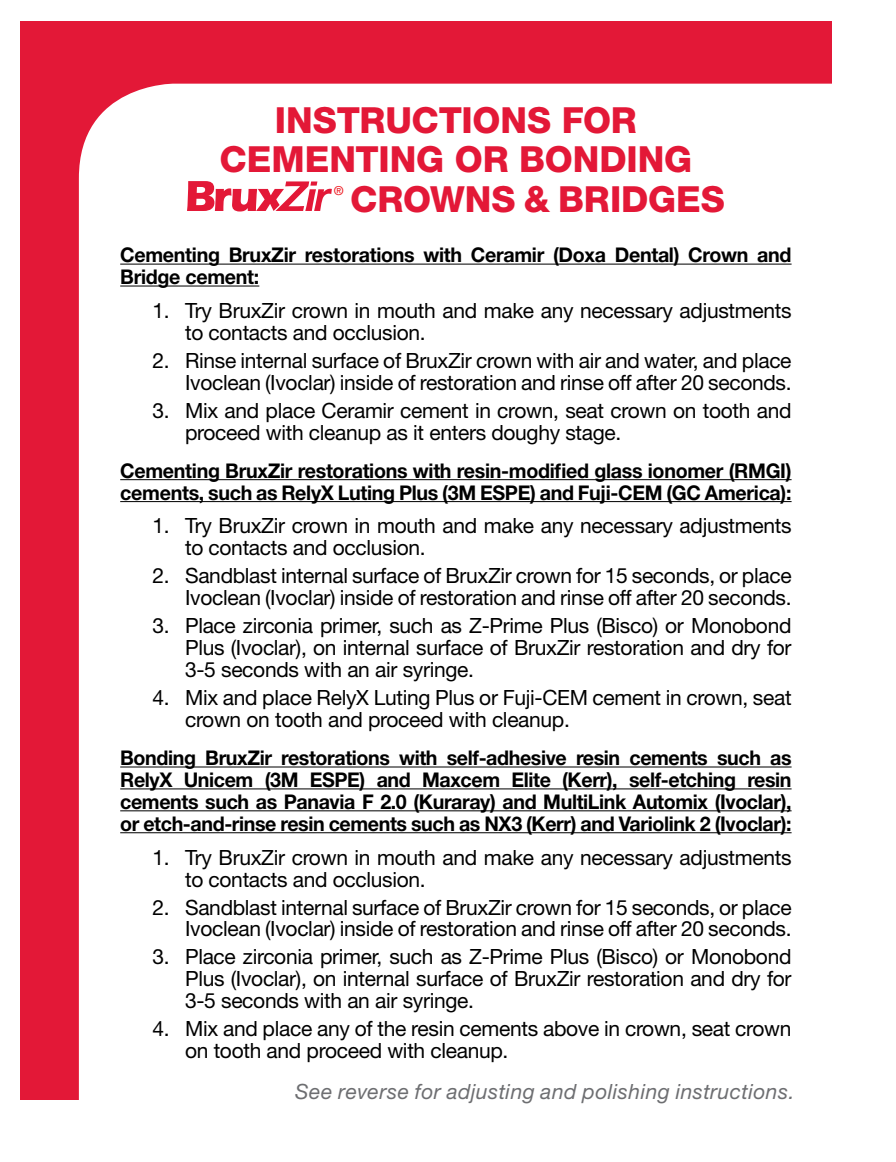
<style>
.page{position:relative;width:896px;height:1162px;background:#fff}
.page>*{position:absolute;margin:0;border:0;box-sizing:border-box;transform-origin:0 0}
.t1{font:800 36px/39px "Helvetica Neue LT Std";letter-spacing:-.005em;color:#e31837;text-align:center}
.t2{font:21px/21.9px "Helvetica Neue LT Std";letter-spacing:-.015em;color:#000}
.t3{font:italic 21px "Helvetica Neue LT Std";letter-spacing:.02em;color:#6d6e71}
.t4{font:700 20.4px/21.9px "Helvetica Neue LT Std";letter-spacing:-.015em;color:#000}
.t5{font:italic 500 12.3px "Helvetica Neue LT Std";color:#ed1d24}
</style>
<div class="page">
<div style="left:20px;top:21px;width:812px;height:1078px;background:#e31837"></div>
<div style="left:79px;top:84px;width:753px;height:1015px;background:#fff"></div>
<hr style="left:120px;top:263px;width:671px;height:1px;background:#000">
<hr style="left:120px;top:285px;width:139px;height:1px;background:#000">
<hr style="left:120px;top:479px;width:671px;height:1px;background:#000">
<hr style="left:120px;top:501px;width:671px;height:1px;background:#000">
<hr style="left:120px;top:766px;width:671px;height:1px;background:#000">
<hr style="left:120px;top:788px;width:671px;height:1px;background:#000">
<hr style="left:120px;top:810px;width:671px;height:1px;background:#000">
<hr style="left:120px;top:832px;width:671px;height:1px;background:#000">
<svg style="left:187px;top:181px;width:145px;height:30px"></svg>
<h1 class="t1" style="left:219px;top:101px;width:474px">INSTRUCTIONS FOR<br>CEMENTING OR BONDING</h1>
<p class="t5" style="left:334px;top:183px;width:11px">®</p>
<h1 class="t1" style="left:350px;top:179px;width:376px">CROWNS &amp; BRIDGES</h1>
<p class="t4" style="left:120px;top:243px;width:673px">Cementing BruxZir restorations with Ceramir (Doxa Dental) Crown and<br>Bridge cement:</p>
<p class="t2" style="left:185px;top:299px;width:608px;text-indent:-32px">1. Try BruxZir crown in mouth and make any necessary adjustments to contacts and occlusion.</p>
<p class="t2" style="left:153px;top:349px;width:640px;text-align:right">2. Rinse internal surface of BruxZir crown with air and water, and place<br>Ivoclean (Ivoclar) inside of restoration and rinse off after 20 seconds.</p>
<p class="t2" style="left:185px;top:399px;width:608px;text-indent:-32px">3. Mix and place Ceramir cement in crown, seat crown on tooth and proceed with cleanup as it enters doughy stage.</p>
<p class="t4" style="left:120px;top:459px;width:673px">Cementing BruxZir restorations with resin-modified glass ionomer (RMGI) cements, such as RelyX Luting Plus (3M ESPE) and Fuji-CEM (GC America):</p>
<p class="t2" style="left:185px;top:514px;width:608px;text-indent:-32px">1. Try BruxZir crown in mouth and make any necessary adjustments to contacts and occlusion.</p>
<p class="t2" style="left:153px;top:564px;width:640px;text-align:right">2. Sandblast internal surface of BruxZir crown for 15 seconds, or place<br>Ivoclean (Ivoclar) inside of restoration and rinse off after 20 seconds.</p>
<p class="t2" style="left:185px;top:614px;width:608px;text-align:justify;text-indent:-32px">3. Place zirconia primer, such as Z-Prime Plus (Bisco) or Monobond Plus (Ivoclar), on internal surface of BruxZir restoration and dry for 3-5 seconds with an air syringe.</p>
<p class="t2" style="left:185px;top:686px;width:608px;text-indent:-32px">4. Mix and place RelyX Luting Plus or Fuji-CEM cement in crown, seat crown on tooth and proceed with cleanup.</p>
<p class="t4" style="left:120px;top:746px;width:673px;text-align:justify">Bonding BruxZir restorations with self-adhesive resin cements such as RelyX Unicem (3M ESPE) and Maxcem Elite (Kerr), self-etching resin cements such as Panavia F 2.0 (Kuraray) and MultiLink Automix (Ivoclar), or etch-and-rinse resin cements such as NX3 (Kerr) and Variolink 2 (Ivoclar):</p>
<p class="t2" style="left:185px;top:845px;width:608px;text-indent:-32px">1. Try BruxZir crown in mouth and make any necessary adjustments to contacts and occlusion.</p>
<p class="t2" style="left:153px;top:895px;width:640px;text-align:right">2. Sandblast internal surface of BruxZir crown for 15 seconds, or place<br>Ivoclean (Ivoclar) inside of restoration and rinse off after 20 seconds.</p>
<p class="t2" style="left:185px;top:945px;width:608px;text-align:justify;text-indent:-32px">3. Place zirconia primer, such as Z-Prime Plus (Bisco) or Monobond Plus (Ivoclar), on internal surface of BruxZir restoration and dry for 3-5 seconds with an air syringe.</p>
<p class="t2" style="left:185px;top:1017px;width:608px;text-indent:-32px">4. Mix and place any of the resin cements above in crown, seat crown on tooth and proceed with cleanup.</p>
<p class="t3" style="left:295px;top:1079px;width:501px">See reverse for adjusting and polishing instructions.</p>
</div>
